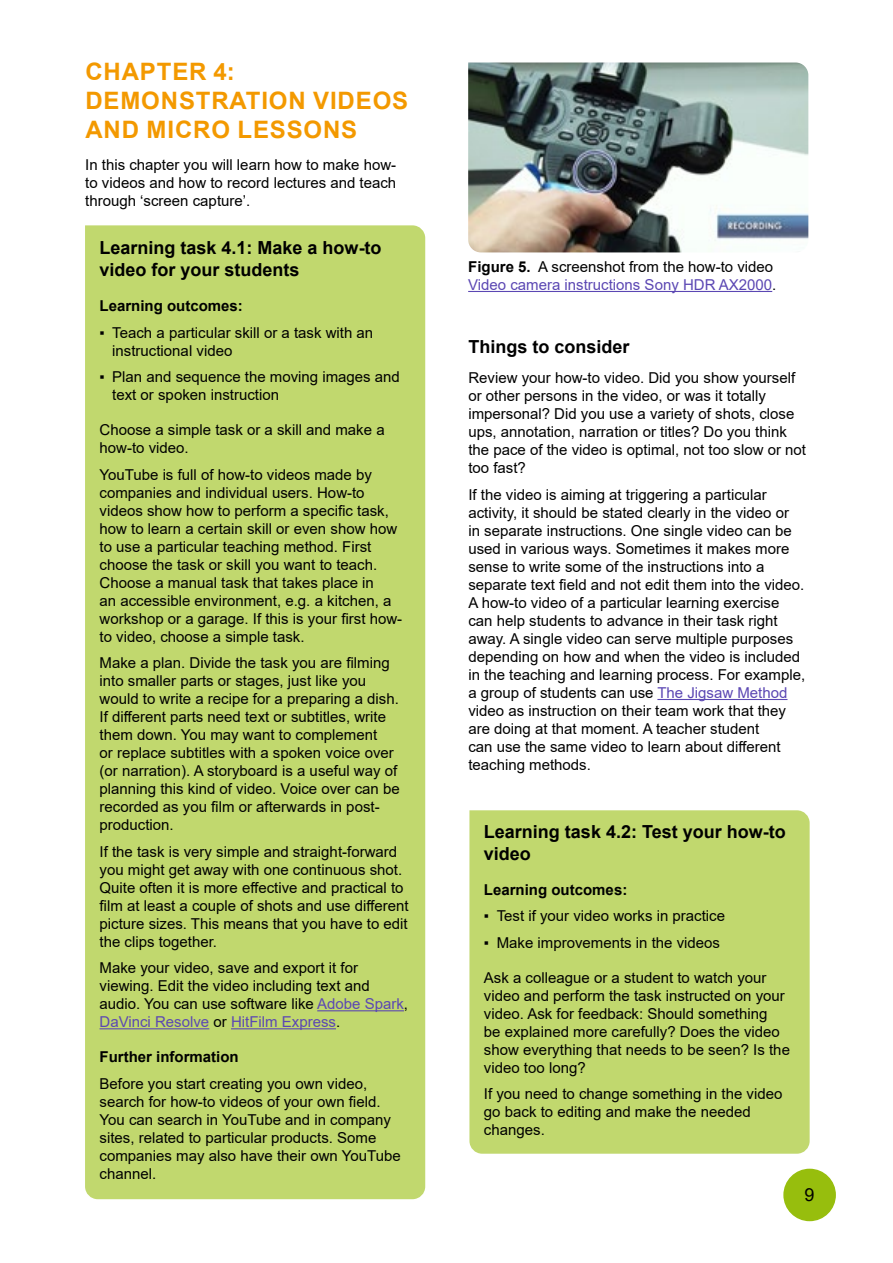
<style>
.page{position:relative;width:893px;height:1263px;background:#fff}
.page>*{position:absolute;margin:0;border:0;box-sizing:border-box;transform-origin:0 0}
.t1{font:700 24px/28.8px "Arial";letter-spacing:.035em;color:#f39900}
.t2{font:700 18px/21.6px "Arial";color:#000}
.t3{font:18px "Arial";color:#000}
.t4{font:15px/18px "Arial";color:#000}
.t5{font:15px/18px "Arial";color:#5b47b3}
.t6{font:700 15px "Arial";color:#000}
.s1{color:#5b47b3}
.s2{font-weight:700;color:#000}
.s3{color:#000}
</style>
<div class="page">
<div style="left:784px;top:1169px;width:51px;height:51px;background:#97be0d;border-radius:50%"></div>
<div style="left:783px;top:1169px;width:53px;height:52px;border:2px solid #97be0d;border-radius:50%"></div>
<div style="left:85px;top:225px;width:341px;height:975px;background:#c1d86e"></div>
<img style="left:468px;top:63px;width:340px;height:189px">
<hr style="left:468px;top:291px;width:304px;height:1px;background:#5b47b3">
<div style="left:469px;top:810px;width:341px;height:344px;background:#c1d86e"></div>
<hr style="left:657px;top:699px;width:130px;height:1px;background:#5b47b3">
<h1 class="t1" style="left:85px;top:57px;width:324px">CHAPTER 4:<br>DEMONSTRATION VIDEOS<br>AND MICRO LESSONS</h1>
<p class="t4" style="left:85px;top:156px;width:312px;text-align:justify">In this chapter you will learn how to make how&shy;to videos and how to record lectures and teach through ‘screen capture’.</p>
<p class="t2" style="left:100px;top:238px;width:284px">Learning task 4.1: Make a how-to video for your students</p>
<p class="t6" style="left:100px;top:295px;width:145px">Learning outcomes:</p>
<p class="t4" style="left:112px;top:323px;width:262px;text-indent:-13px">▪ Teach a particular skill or a task with an instructional video</p>
<p class="t4" style="left:112px;top:368px;width:289px;text-indent:-13px">▪ Plan and sequence the moving images and text or spoken instruction</p>
<p class="t4" style="left:100px;top:421px;width:287px">Choose a simple task or a skill and make a how-to video.</p>
<p class="t4" style="left:100px;top:465px;width:304px">YouTube is full of how-to videos made by companies and individual users. How-to videos show how to perform a specific task, how to learn a certain skill or even show how to use a particular teaching method. First choose the task or skill you want to teach.<br>Choose a manual task that takes place in<br>an accessible environment, e.g. a kitchen, a workshop or a garage. If this is your first how&shy;to video, choose a simple task.</p>
<p class="t4" style="left:100px;top:654px;width:302px">Make a plan. Divide the task you are filming into smaller parts or stages, just like you would to write a recipe for a preparing a dish.<br>If different parts need text or subtitles, write them down. You may want to complement<br>or replace subtitles with a spoken voice over (or narration). A storyboard is a useful way of planning this kind of video. Voice over can be recorded as you film or afterwards in post&shy;production.</p>
<p class="t4" style="left:100px;top:842px;width:310px">If the task is very simple and straight-forward you might get away with one continuous shot.<br>Quite often it is more effective and practical to film at least a couple of shots and use different picture sizes. This means that you have to edit the clips together.</p>
<p class="t4" style="left:100px;top:959px;width:310px">Make your video, save and export it for viewing. Edit the video including text and audio. You can use software like <span class="s1">Adobe Spark</span>, <span class="s1">DaVinci Resolve</span> or <span class="s1">HitFilm Express</span>.</p>
<p class="t6" style="left:100px;top:1046px;width:141px">Further information</p>
<p class="t4" style="left:100px;top:1074px;width:303px">Before you start creating you own video, search for how-to videos of your own field.<br>You can search in YouTube and in company sites, related to particular products. Some companies may also have their own YouTube channel.</p>
<p class="t5" style="left:468px;top:257px;width:310px"><span class="s2">Figure 5.</span> <span class="s3">A screenshot from the how-to video<br></span>Video camera instructions Sony HDR AX2000<span class="s3">.</span></p>
<p class="t2" style="left:468px;top:336px;width:163px">Things to consider</p>
<p class="t4" style="left:468px;top:369px;width:339px">Review your how-to video. Did you show yourself or other persons in the video, or was it totally impersonal? Did you use a variety of shots, close ups, annotation, narration or titles? Do you think the pace of the video is optimal, not too slow or not too fast?</p>
<p class="t4" style="left:468px;top:485px;width:338px">If the video is aiming at triggering a particular activity, it should be stated clearly in the video or<br>in separate instructions. One single video can be used in various ways. Sometimes it makes more sense to write some of the instructions into a separate text field and not edit them into the video.<br>A how-to video of a particular learning exercise can help students to advance in their task right away. A single video can serve multiple purposes depending on how and when the video is included in the teaching and learning process. For example, a group of students can use <span class="s1">The Jigsaw Method </span>video as instruction on their team work that they are doing at that moment. A teacher student<br>can use the same video to learn about different teaching methods.</p>
<p class="t2" style="left:484px;top:821px;width:303px">Learning task 4.2: Test your how-to video</p>
<p class="t6" style="left:484px;top:879px;width:145px">Learning outcomes:</p>
<p class="t4" style="left:484px;top:907px;width:243px">▪ Test if your video works in practice</p>
<p class="t4" style="left:484px;top:933px;width:238px">▪ Make improvements in the videos</p>
<p class="t4" style="left:484px;top:968px;width:308px">Ask a colleague or a student to watch your video and perform the task instructed on your video. Ask for feedback: Should something<br>be explained more carefully? Does the video show everything that needs to be seen? Is the video too long?</p>
<p class="t4" style="left:484px;top:1085px;width:300px">If you need to change something in the video go back to editing and make the needed changes.</p>
<p class="t3" style="left:805px;top:1182px;width:12px">9</p>
</div>
